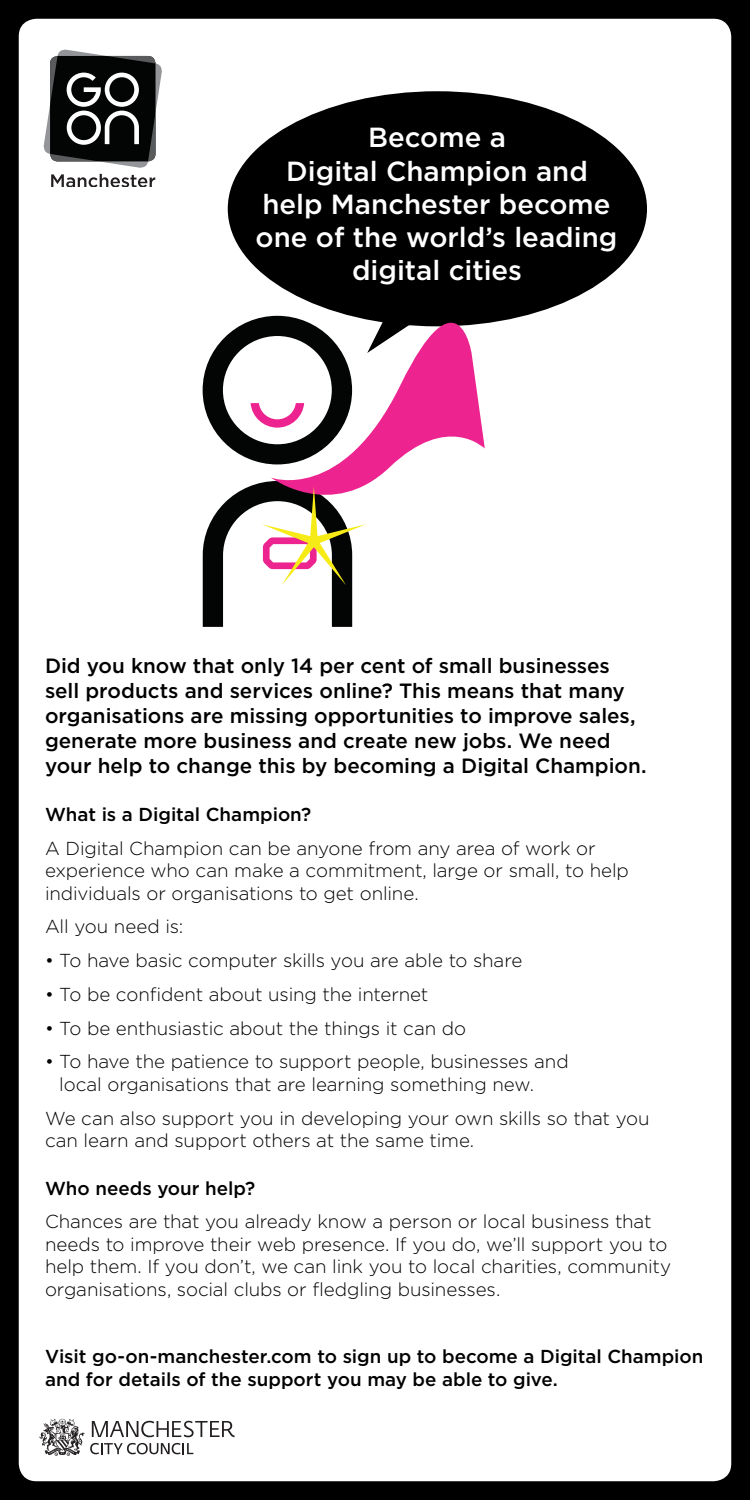
<style>
.page{position:relative;width:750px;height:1500px;background:#000}
.page>*{position:absolute;margin:0;border:0;box-sizing:border-box;transform-origin:0 0}
.t1{font:500 27.62px/33.1px "Gotham";color:#fff;text-align:center}
.t2{font:500 20.62px/25px "Gotham";color:#000}
.t3{font:300 18.75px/22.5px "Gotham";letter-spacing:-.005em;color:#000}
.t4{font:500 18.75px/22.5px "Gotham";color:#000}
</style>
<div class="page">
<div style="left:19px;top:19px;width:712px;height:1462px;background:#fff;border-radius:18px"></div>
<svg style="left:44px;top:50px;width:118px;height:137px"></svg>
<div style="left:228px;top:91px;width:419px;height:235px;background:#000;border-radius:50%"></div>
<svg style="left:203px;top:316px;width:282px;height:311px"></svg>
<svg style="left:39px;top:1419px;width:196px;height:37px"></svg>
<h1 class="t1" style="left:256px;top:120px;width:363px">Become a<br>Digital Champion and help Manchester become one of the world’s leading digital cities</h1>
<p class="t2" style="left:45px;top:653px;width:603px">Did you know that only 14 per cent of small businesses sell products and services online? This means that many organisations are missing opportunities to improve sales, generate more business and create new jobs. We need your help to change this by becoming a Digital Champion.</p>
<p class="t4" style="left:45px;top:803px;width:268px">What is a Digital Champion?</p>
<p class="t3" style="left:45px;top:837px;width:585px">A Digital Champion can be anyone from any area of work or experience who can make a commitment, large or small, to help individuals or organisations to get online.</p>
<p class="t3" style="left:45px;top:915px;width:140px">All you need is:</p>
<p class="t3" style="left:45px;top:949px;width:479px">• To have basic computer skills you are able to share</p>
<p class="t3" style="left:45px;top:983px;width:385px">• To be confident about using the internet</p>
<p class="t3" style="left:45px;top:1017px;width:423px">• To be enthusiastic about the things it can do</p>
<p class="t3" style="left:59px;top:1050px;width:511px;text-indent:-14px">• To have the patience to support people, businesses and local organisations that are learning something new.</p>
<p class="t3" style="left:45px;top:1107px;width:606px">We can also support you in developing your own skills so that you can learn and support others at the same time.</p>
<p class="t4" style="left:45px;top:1176px;width:212px">Who needs your help?</p>
<p class="t3" style="left:45px;top:1210px;width:628px">Chances are that you already know a person or local business that needs to improve their web presence. If you do, we’ll support you to help them. If you don’t, we can link you to local charities, community organisations, social clubs or fledgling businesses.</p>
<p class="t4" style="left:45px;top:1345px;width:660px">Visit go-on-manchester.com to sign up to become a Digital Champion and for details of the support you may be able to give.</p>
</div>
